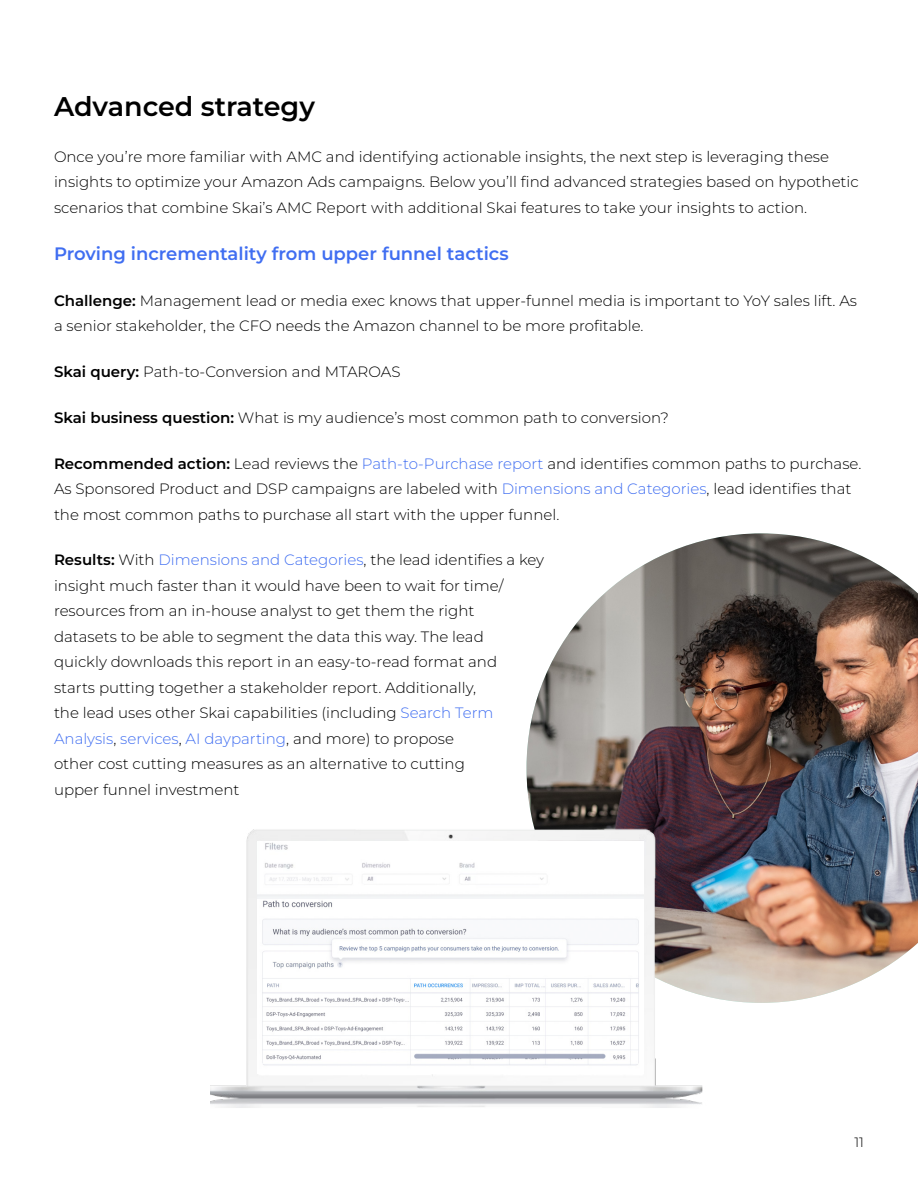
<style>
.page{position:relative;width:918px;height:1188px;background:#fff}
.page>*{position:absolute;margin:0;border:0;box-sizing:border-box;transform-origin:0 0}
.t1{font:600 27px "Montserrat";color:#000}
.t2{font:600 18px "Montserrat";color:#406ef1}
.t3{font:300 15px/25.5px "Montserrat";color:#000}
.t4{font:300 13.5px "Montserrat";color:#000}
.s1{font-weight:600}
.s2{color:#406ef1}
</style>
<div class="page">
<img style="left:526px;top:533px;width:392px;height:470px">
<img style="left:211px;top:816px;width:500px;height:292px">
<img style="left:257px;top:841px;width:387px;height:233px">
<h1 class="t1" style="left:54px;top:89px;width:262px">Advanced strategy</h1>
<p class="t3" style="left:54px;top:143px;width:806px">Once you’re more familiar with AMC and identifying actionable insights, the next step is leveraging these insights to optimize your Amazon Ads campaigns. Below you’ll find advanced strategies based on hypothetic scenarios that combine Skai’s AMC Report with additional Skai features to take your insights to action.</p>
<p class="t2" style="left:54px;top:242px;width:456px">Proving incrementality from upper funnel tactics</p>
<p class="t3" style="left:54px;top:287px;width:805px"><span class="s1">Challenge:</span> Management lead or media exec knows that upper-funnel media is important to YoY sales lift. As a senior stakeholder, the CFO needs the Amazon channel to be more profitable.</p>
<p class="t3" style="left:54px;top:359px;width:348px"><span class="s1">Skai query:</span> Path-to-Conversion and MTAROAS</p>
<p class="t3" style="left:54px;top:404px;width:616px"><span class="s1">Skai business question:</span> What is my audience’s most common path to conversion?</p>
<p class="t3" style="left:54px;top:450px;width:809px"><span class="s1">Recommended action:</span> Lead reviews the <span class="s2">Path-to-Purchase report</span> and identifies common paths to purchase.<br>As Sponsored Product and DSP campaigns are labeled with <span class="s2">Dimensions and Categories</span>, lead identifies that the most common paths to purchase all start with the upper funnel.</p>
<p class="t3" style="left:54px;top:547px;width:492px"><span class="s1">Results:</span> With <span class="s2">Dimensions and Categories</span>, the lead identifies a key insight much faster than it would have been to wait for time/ resources from an in-house analyst to get them the right<br>datasets to be able to segment the data this way. The lead<br>quickly downloads this report in an easy-to-read format and<br>starts putting together a stakeholder report. Additionally,<br>the lead uses other Skai capabilities (including <span class="s2">Search Term Analysis</span>, <span class="s2">services</span>, <span class="s2">AI dayparting</span>, and more) to propose<br>other cost cutting measures as an alternative to cutting<br>upper funnel investment</p>
<p class="t4" style="left:854px;top:1133px;width:11px">11</p>
</div>
